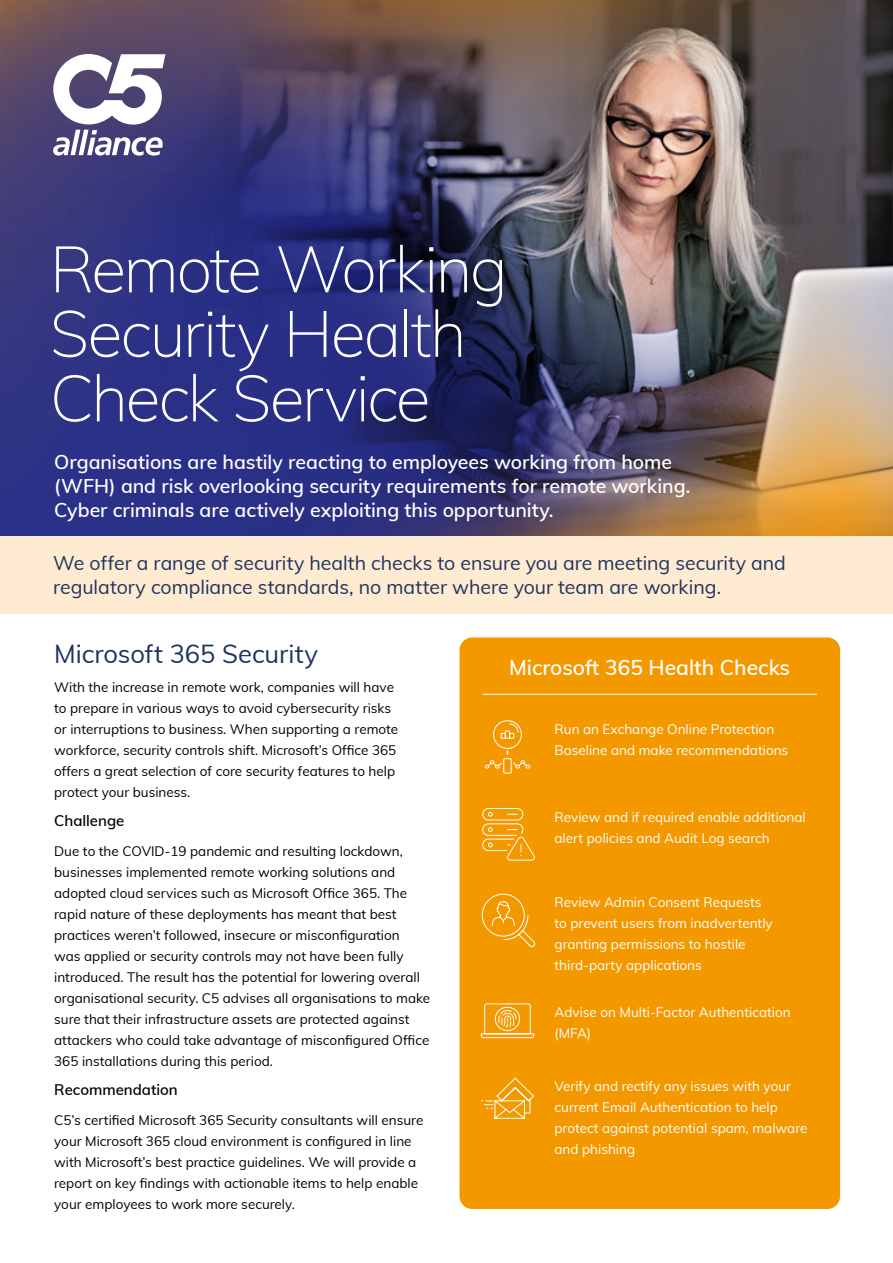
<style>
.page{position:relative;width:893px;height:1263px;background:#fff}
.page>*{position:absolute;margin:0;border:0;box-sizing:border-box;transform-origin:0 0}
.t1{font:200 64.5px/64.5px "Muli";letter-spacing:-.035em;color:#fff}
.t2{font:25.5px "Muli";color:#1e335f}
.t3{font:600 21px "Muli";color:#fff}
.t4{font:600 19.5px/24px "Muli";letter-spacing:-.005em;color:#fff}
.t5{font:19.5px/24px "Muli";color:#1e335f}
.t6{font:600 15px "Muli";color:#000}
.t7{font:13.5px/21px "Muli";color:#000}
.t8{font:13.5px/21px "Muli";color:#fff}
</style>
<div class="page">
<img style="left:0;top:0;width:893px;height:536px">
<div style="left:0;top:536px;width:893px;height:77px;background:#feebd1"></div>
<svg style="left:53px;top:54px;width:112px;height:102px"></svg>
<div style="left:459px;top:637px;width:381px;height:572px;background:#f49800;border-radius:13px"></div>
<hr style="left:483px;top:694px;width:334px;height:1px;background:#fff">
<div style="left:493px;top:720px;width:29px;height:29px;border:1px solid #fff;border-radius:50%"></div>
<svg style="left:501px;top:723px;width:18px;height:15px"></svg>
<svg style="left:485px;top:750px;width:45px;height:24px"></svg>
<svg style="left:480px;top:1003px;width:54px;height:35px"></svg>
<svg style="left:480px;top:1077px;width:54px;height:42px"></svg>
<svg style="left:482px;top:893px;width:54px;height:54px"></svg>
<svg style="left:482px;top:808px;width:53px;height:53px"></svg>
<h1 class="t1" style="left:50px;top:234px;width:459px">Remote Working<br>Security Health<br>Check Service</h1>
<h3 class="t4" style="left:54px;top:449px;width:638px">Organisations are hastily reacting to employees working from home (WFH) and risk overlooking security requirements for remote working.<br>Cyber criminals are actively exploiting this opportunity.</h3>
<h3 class="t5" style="left:53px;top:550px;width:734px">We offer a range of security health checks to ensure you are meeting security and regulatory compliance standards, no matter where your team are working.</h3>
<h2 class="t2" style="left:54px;top:635px;width:265px">Microsoft 365 Security</h2>
<p class="t7" style="left:54px;top:676px;width:346px">With the increase in remote work, companies will have to prepare in various ways to avoid cybersecurity risks or interruptions to business. When supporting a remote workforce, security controls shift. Microsoft’s Office 365 offers a great selection of core security features to help protect your business.</p>
<p class="t6" style="left:54px;top:810px;width:72px">Challenge</p>
<p class="t7" style="left:54px;top:840px;width:378px">Due to the COVID-19 pandemic and resulting lockdown, businesses implemented remote working solutions and adopted cloud services such as Microsoft Office 365. The rapid nature of these deployments has meant that best practices weren’t followed, insecure or misconfiguration<br>was applied or security controls may not have been fully introduced. The result has the potential for lowering overall organisational security. C5 advises all organisations to make sure that their infrastructure assets are protected against attackers who could take advantage of misconfigured Office 365 installations during this period.</p>
<p class="t6" style="left:54px;top:1079px;width:125px">Recommendation</p>
<p class="t7" style="left:54px;top:1109px;width:371px">C5’s certified Microsoft 365 Security consultants will ensure your Microsoft 365 cloud environment is configured in line with Microsoft’s best practice guidelines. We will provide a report on key findings with actionable items to help enable your employees to work more securely.</p>
<h3 class="t3" style="left:509px;top:652px;width:283px">Microsoft 365 Health Checks</h3>
<p class="t8" style="left:555px;top:718px;width:235px">Run an Exchange Online Protection<br>Baseline and make recommendations</p>
<p class="t8" style="left:555px;top:806px;width:253px">Review and if required enable additional alert policies and Audit Log search</p>
<p class="t8" style="left:555px;top:891px;width:220px">Review Admin Consent Requests to prevent users from inadvertently granting permissions to hostile third-party applications</p>
<p class="t8" style="left:555px;top:1001px;width:238px">Advise on Multi-Factor Authentication (MFA)</p>
<p class="t8" style="left:555px;top:1075px;width:254px">Verify and rectify any issues with your current Email Authentication to help protect against potential spam, malware and phishing</p>
</div>
